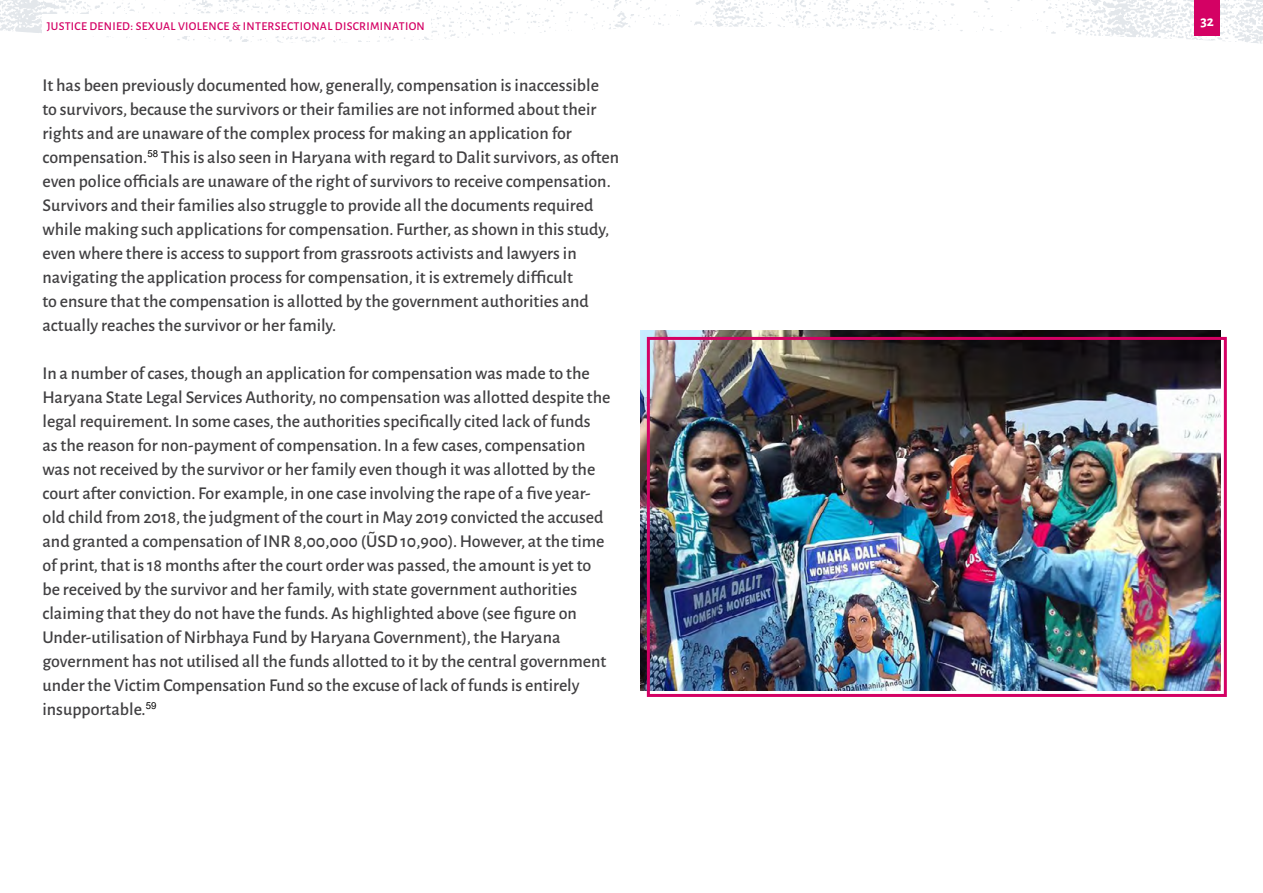
<style>
.page{position:relative;width:1263px;height:893px;background:#fff}
.page>*{position:absolute;margin:0;border:0;box-sizing:border-box;transform-origin:0 0}
.Heading_3{font:500 18px/24px "Alegreya Sans";color:#414042}
.t1{font:700 15px "Alegreya Sans";color:#fff}
.t2{font:500 12px "Alegreya Sans";letter-spacing:.025em;color:#d40164}
</style>
<div class="page">
<img style="left:0;top:0;width:1263px;height:44px">
<img style="left:640px;top:331px;width:580px;height:360px">
<div style="left:647px;top:337px;width:580px;height:360px;border:3px solid #d40164"></div>
<div style="left:1194px;top:0;width:26px;height:36px;background:#d40164"></div>
<div style="left:43px;top:14px;width:388px;height:22px;background:#fff"></div>
<p class="t2" style="left:47px;top:17px;width:380px">JUSTICE DENIED: SEXUAL VIOLENCE &amp; INTERSECTIONAL DISCRIMINATION</p>
<p class="t1" style="left:1200px;top:10px;width:15px">32</p>
<p class="Heading_3" style="left:43px;top:72px;width:578px">It has been previously documented how, generally, compensation is inaccessible<br>to survivors, because the survivors or their families are not informed about their rights and are unaware of the complex process for making an application for compensation.<sup>58</sup> This is also seen in Haryana with regard to Dalit survivors, as often even police officials are unaware of the right of survivors to receive compensation.<br>Survivors and their families also struggle to provide all the documents required while making such applications for compensation. Further, as shown in this study, even where there is access to support from grassroots activists and lawyers in navigating the application process for compensation, it is extremely difficult<br>to ensure that the compensation is allotted by the government authorities and actually reaches the survivor or her family.</p>
<p class="Heading_3" style="left:43px;top:360px;width:569px">In a number of cases, though an application for compensation was made to the Haryana State Legal Services Authority, no compensation was allotted despite the legal requirement. In some cases, the authorities specifically cited lack of funds<br>as the reason for non-payment of compensation. In a few cases, compensation was not received by the survivor or her family even though it was allotted by the court after conviction. For example, in one case involving the rape of a five year&shy;old child from 2018, the judgment of the court in May 2019 convicted the accused and granted a compensation of INR 8,00,000 (~USD 10,900). However, at the time of print, that is 18 months after the court order was passed, the amount is yet to be received by the survivor and her family, with state government authorities claiming that they do not have the funds. As highlighted above (see figure on Under-utilisation of Nirbhaya Fund by Haryana Government), the Haryana government has not utilised all the funds allotted to it by the central government under the Victim Compensation Fund so the excuse of lack of funds is entirely insupportable.<sup>59</sup></p>
</div>
